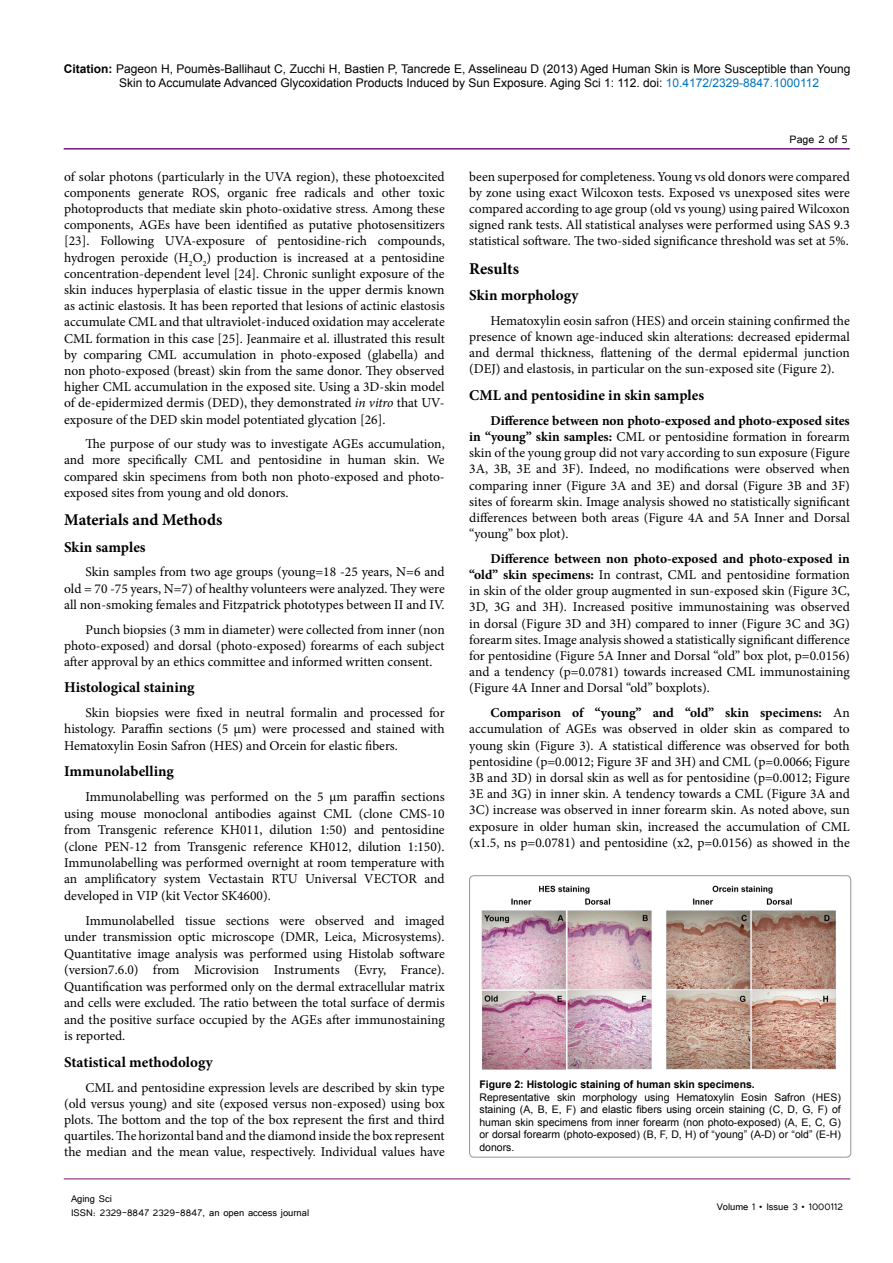
<style>
.page{position:relative;width:893px;height:1263px;background:#fff}
.page>*{position:absolute;margin:0;border:0;box-sizing:border-box;transform-origin:0 0}
.t1{font:700 16.5px "Minion Pro";color:#000}
.t2{font:700 15px "Minion Pro";color:#000}
.t3{font:13.5px/16.2px "Minion Pro";color:#000;text-align:justify}
.t4{font:13.5px "Tunga";color:#000}
.t5{font:12px/14.4px "Arial";color:#000}
.t6{font:12px/14.4px "Tunga";color:#000}
.t7{font:10.5px/12.6px "Arial";color:#000;text-align:justify}
.t8{font:700 10.5px "Arial";color:#000}
.s1{font-weight:700}
.s2{color:#0072bc}
.s3{font-style:italic}
</style>
<div class="page">
<hr style="left:64px;top:148px;width:786px;height:2px;background:#741472">
<hr style="left:64px;top:1179px;width:786px;height:1px;background:#741472">
<div style="left:469px;top:876px;width:382px;height:281px;border:1px solid #939598;border-radius:4px"></div>
<img style="left:481px;top:885px;width:355px;height:185px">
<p class="t5" style="left:119px;top:61px;width:733px;text-indent:-55px"><span class="s1">Citation:</span> Pageon H, Poumès-Ballihaut C, Zucchi H, Bastien P, Tancrede E, Asselineau D (2013) Aged Human Skin is More Susceptible than Young<br>Skin to Accumulate Advanced Glycoxidation Products Induced by Sun Exposure. Aging Sci 1: 112. doi: <span class="s2">10.4172/2329-8847.1000112</span></p>
<p class="t3" style="left:64px;top:168px;width:382px">of solar photons (particularly in the UVA region), these photoexcited components generate ROS, organic free radicals and other toxic photoproducts that mediate skin photo-oxidative stress. Among these components, AGEs have been identified as putative photosensitizers [23]. Following UVA-exposure of pentosidine-rich compounds, hydrogen peroxide (H<sub>2</sub>O<sub>2</sub>) production is increased at a pentosidine concentration-dependent level [24]. Chronic sunlight exposure of the skin induces hyperplasia of elastic tissue in the upper dermis known as actinic elastosis. It has been reported that lesions of actinic elastosis accumulate CML and that ultraviolet-induced oxidation may accelerate CML formation in this case [25]. Jeanmaire et al. illustrated this result by comparing CML accumulation in photo-exposed (glabella) and non photo-exposed (breast) skin from the same donor. They observed higher CML accumulation in the exposed site. Using a 3D-skin model of de-epidermized dermis (DED), they demonstrated <span class="s3">in vitro</span> that UV&shy;exposure of the DED skin model potentiated glycation [26].</p>
<p class="t3" style="left:64px;top:436px;width:382px;text-indent:21px">The purpose of our study was to investigate AGEs accumulation, and more specifically CML and pentosidine in human skin. We compared skin specimens from both non photo-exposed and photo&shy;exposed sites from young and old donors.</p>
<p class="t1" style="left:64px;top:508px;width:160px">Materials and Methods</p>
<p class="t2" style="left:64px;top:536px;width:83px">Skin samples</p>
<p class="t3" style="left:64px;top:564px;width:382px;text-indent:21px">Skin samples from two age groups (young=18 -25 years, N=6 and old = 70 -75 years, N=7) of healthy volunteers were analyzed. They were all non-smoking females and Fitzpatrick phototypes between II and IV.</p>
<p class="t3" style="left:64px;top:621px;width:382px;text-indent:21px">Punch biopsies (3 mm in diameter) were collected from inner (non photo-exposed) and dorsal (photo-exposed) forearms of each subject after approval by an ethics committee and informed written consent.</p>
<p class="t2" style="left:64px;top:677px;width:132px">Histological staining</p>
<p class="t3" style="left:64px;top:705px;width:382px;text-indent:21px">Skin biopsies were fixed in neutral formalin and processed for histology. Paraffin sections (5 µm) were processed and stained with Hematoxylin Eosin Safron (HES) and Orcein for elastic fibers.</p>
<p class="t2" style="left:64px;top:761px;width:111px">Immunolabelling</p>
<p class="t3" style="left:64px;top:788px;width:382px;text-indent:21px">Immunolabelling was performed on the 5 µm paraffin sections using mouse monoclonal antibodies against CML (clone CMS-10 from Transgenic reference KH011, dilution 1:50) and pentosidine (clone PEN-12 from Transgenic reference KH012, dilution 1:150).<br>Immunolabelling was performed overnight at room temperature with an amplificatory system Vectastain RTU Universal VECTOR and developed in VIP (kit Vector SK4600).</p>
<p class="t3" style="left:64px;top:912px;width:382px;text-indent:21px">Immunolabelled tissue sections were observed and imaged under transmission optic microscope (DMR, Leica, Microsystems).<br>Quantitative image analysis was performed using Histolab software (version7.6.0) from Microvision Instruments (Evry, France).<br>Quantification was performed only on the dermal extracellular matrix and cells were excluded. The ratio between the total surface of dermis and the positive surface occupied by the AGEs after immunostaining is reported.</p>
<p class="t2" style="left:64px;top:1051px;width:150px">Statistical methodology</p>
<p class="t3" style="left:64px;top:1079px;width:382px;text-indent:21px">CML and pentosidine expression levels are described by skin type (old versus young) and site (exposed versus non-exposed) using box plots. The bottom and the top of the box represent the first and third quartiles. The horizontal band and the diamond inside the box represent the median and the mean value, respectively. Individual values have</p>
<p class="t6" style="left:71px;top:1190px;width:240px">Aging Sci<br>ISSN: 2329-8847 2329-8847, an open access journal</p>
<p class="t4" style="left:790px;top:131px;width:60px">Page 2 of 5</p>
<p class="t3" style="left:469px;top:168px;width:382px">been superposed for completeness. Young vs old donors were compared by zone using exact Wilcoxon tests. Exposed vs unexposed sites were compared according to age group (old vs young) using paired Wilcoxon signed rank tests. All statistical analyses were performed using SAS 9.3 statistical software. The two-sided significance threshold was set at 5%.</p>
<p class="t1" style="left:469px;top:257px;width:51px">Results</p>
<p class="t2" style="left:469px;top:285px;width:111px">Skin morphology</p>
<p class="t3" style="left:469px;top:312px;width:382px;text-indent:21px">Hematoxylin eosin safron (HES) and orcein staining confirmed the presence of known age-induced skin alterations: decreased epidermal and dermal thickness, flattening of the dermal epidermal junction (DEJ) and elastosis, in particular on the sun-exposed site (Figure 2).</p>
<p class="t2" style="left:469px;top:385px;width:236px">CML and pentosidine in skin samples</p>
<p class="t3" style="left:469px;top:412px;width:382px;text-indent:21px"><span class="s1">Difference between non photo-exposed and photo-exposed sites in “young” skin samples:</span> CML or pentosidine formation in forearm skin of the young group did not vary according to sun exposure (Figure 3A, 3B, 3E and 3F). Indeed, no modifications were observed when comparing inner (Figure 3A and 3E) and dorsal (Figure 3B and 3F) sites of forearm skin. Image analysis showed no statistically significant differences between both areas (Figure 4A and 5A Inner and Dorsal “young” box plot).</p>
<p class="t3" style="left:469px;top:550px;width:382px;text-indent:21px"><span class="s1">Difference between non photo-exposed and photo-exposed in “old” skin specimens:</span> In contrast, CML and pentosidine formation in skin of the older group augmented in sun-exposed skin (Figure 3C, 3D, 3G and 3H). Increased positive immunostaining was observed in dorsal (Figure 3D and 3H) compared to inner (Figure 3C and 3G) forearm sites. Image analysis showed a statistically significant difference for pentosidine (Figure 5A Inner and Dorsal “old” box plot, p=0.0156) and a tendency (p=0.0781) towards increased CML immunostaining (Figure 4A Inner and Dorsal “old” boxplots).</p>
<p class="t3" style="left:469px;top:705px;width:382px;text-indent:21px"><span class="s1">Comparison of “young” and “old” skin specimens:</span> An accumulation of AGEs was observed in older skin as compared to young skin (Figure 3). A statistical difference was observed for both pentosidine (p=0.0012; Figure 3F and 3H) and CML (p=0.0066; Figure 3B and 3D) in dorsal skin as well as for pentosidine (p=0.0012; Figure 3E and 3G) in inner skin. A tendency towards a CML (Figure 3A and 3C) increase was observed in inner forearm skin. As noted above, sun exposure in older human skin, increased the accumulation of CML (x1.5, ns p=0.0781) and pentosidine (x2, p=0.0156) as showed in the</p>
<p class="t8" style="left:479px;top:1077px;width:277px">Figure 2: Histologic staining of human skin specimens.</p>
<p class="t7" style="left:479px;top:1091px;width:363px">Representative skin morphology using Hematoxylin Eosin Safron (HES) staining (A, B, E, F) and elastic fibers using orcein staining (C, D, G, F) of human skin specimens from inner forearm (non photo-exposed) (A, E, C, G) or dorsal forearm (photo-exposed) (B, F, D, H) of “young” (A-D) or “old” (E-H) donors.</p>
<p class="t6" style="left:717px;top:1199px;width:128px">Volume 1 • Issue 3 • 1000112</p>
</div>
